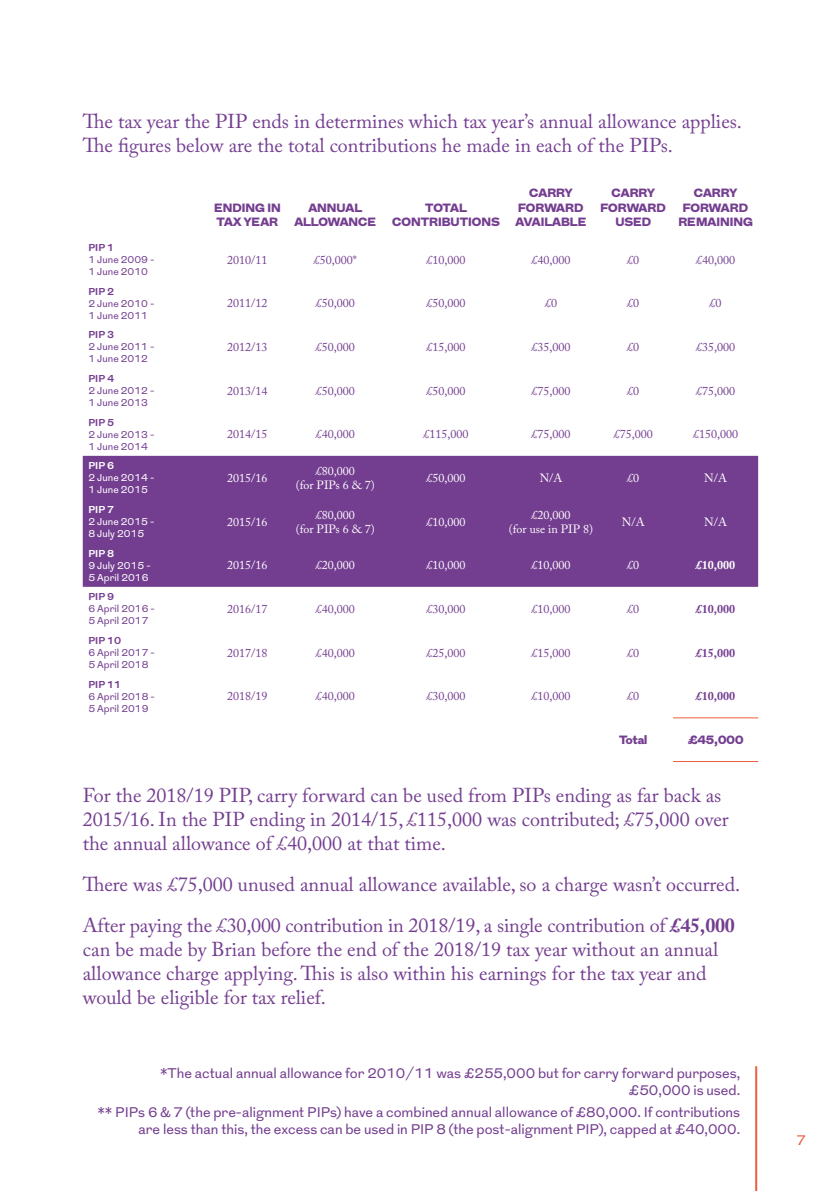
<style>
.page{position:relative;width:840px;height:1191px;background:#fff}
.page>*{position:absolute;margin:0;border:0;box-sizing:border-box;transform-origin:0 0}
.t1{font:20px/24px "Adobe Caslon Pro";color:#743e90}
.t2{font:14px/16.8px "Grot";color:#743e90;text-align:right}
.t3{font:14px "Grot";color:#eb5e40}
.t4{font:12px "Adobe Caslon Pro";color:#743e90}
.t5{font:12px/14.4px "Adobe Caslon Pro";color:#fff;text-align:center}
.t6{font:900 12px/14.4px "Grot";color:#743e90;text-align:center}
.t7{font:700 12px "Adobe Caslon Pro";color:#743e90}
.t8{font:700 12px "Adobe Caslon Pro";color:#fff}
.t9{font:10px/12px "Grot";color:#743e90}
.t10{font:10px/12px "Grot";color:#fff}
.t11{font:700 10px "Grot";color:#743e90}
.t12{font:700 10px "Grot";color:#fff}
.s1{font-weight:700}
</style>
<div class="page">
<div style="left:83px;top:456px;width:674px;height:131px;background:#743e90"></div>
<hr style="left:672px;top:717px;width:85px;height:1px;background:#eb5e40">
<hr style="left:672px;top:761px;width:85px;height:1px;background:#eb5e40">
<hr style="left:754px;top:1066px;width:2px;height:125px;background:#eb5e40">
<p class="t1" style="left:83px;top:109px;width:660px">The tax year the PIP ends in determines which tax year’s annual allowance applies.<br>The figures below are the total contributions he made in each of the PIPs.</p>
<p class="t6" style="left:214px;top:201px;width:68px;text-align:left">ENDING IN<br>TAX YEAR</p>
<p class="t6" style="left:294px;top:201px;width:83px">ANNUAL<br>ALLOWANCE</p>
<p class="t6" style="left:392px;top:201px;width:109px">TOTAL<br>CONTRIBUTIONS</p>
<p class="t6" style="left:515px;top:187px;width:72px">CARRY<br>FORWARD<br>AVAILABLE</p>
<p class="t6" style="left:600px;top:187px;width:66px">CARRY<br>FORWARD<br>USED</p>
<p class="t6" style="left:678px;top:187px;width:76px">CARRY<br>FORWARD<br>REMAINING</p>
<p class="t11" style="left:88px;top:241px;width:27px">PIP 1</p>
<p class="t9" style="left:88px;top:254px;width:67px">1 June 2009 -<br>1 June 2010</p>
<p class="t4" style="left:227px;top:252px;width:42px">2010/11</p>
<p class="t4" style="left:313px;top:252px;width:44px">£50,000*</p>
<p class="t4" style="left:426px;top:252px;width:41px">£10,000</p>
<p class="t4" style="left:531px;top:252px;width:41px">£40,000</p>
<p class="t4" style="left:627px;top:252px;width:13px">£0</p>
<p class="t4" style="left:695px;top:252px;width:41px">£40,000</p>
<p class="t11" style="left:88px;top:284px;width:27px">PIP 2</p>
<p class="t9" style="left:88px;top:298px;width:67px">2 June 2010 -<br>1 June 2011</p>
<p class="t4" style="left:227px;top:296px;width:42px">2011/12</p>
<p class="t4" style="left:315px;top:296px;width:41px">£50,000</p>
<p class="t4" style="left:426px;top:296px;width:41px">£50,000</p>
<p class="t4" style="left:544px;top:296px;width:13px">£0</p>
<p class="t4" style="left:627px;top:296px;width:13px">£0</p>
<p class="t4" style="left:709px;top:296px;width:13px">£0</p>
<p class="t11" style="left:88px;top:328px;width:27px">PIP 3</p>
<p class="t9" style="left:88px;top:341px;width:67px">2 June 2011 -<br>1 June 2012</p>
<p class="t4" style="left:227px;top:340px;width:42px">2012/13</p>
<p class="t4" style="left:315px;top:340px;width:41px">£50,000</p>
<p class="t4" style="left:426px;top:340px;width:41px">£15,000</p>
<p class="t4" style="left:531px;top:340px;width:41px">£35,000</p>
<p class="t4" style="left:627px;top:340px;width:13px">£0</p>
<p class="t4" style="left:695px;top:340px;width:41px">£35,000</p>
<p class="t11" style="left:88px;top:372px;width:28px">PIP 4</p>
<p class="t9" style="left:88px;top:385px;width:67px">2 June 2012 -<br>1 June 2013</p>
<p class="t4" style="left:227px;top:383px;width:42px">2013/14</p>
<p class="t4" style="left:315px;top:383px;width:41px">£50,000</p>
<p class="t4" style="left:426px;top:383px;width:41px">£50,000</p>
<p class="t4" style="left:531px;top:383px;width:41px">£75,000</p>
<p class="t4" style="left:627px;top:383px;width:13px">£0</p>
<p class="t4" style="left:695px;top:383px;width:41px">£75,000</p>
<p class="t11" style="left:88px;top:415px;width:27px">PIP 5</p>
<p class="t9" style="left:88px;top:429px;width:67px">2 June 2013 -<br>1 June 2014</p>
<p class="t4" style="left:227px;top:427px;width:42px">2014/15</p>
<p class="t4" style="left:315px;top:427px;width:41px">£40,000</p>
<p class="t4" style="left:423px;top:427px;width:47px">£115,000</p>
<p class="t4" style="left:531px;top:427px;width:41px">£75,000</p>
<p class="t4" style="left:613px;top:427px;width:41px">£75,000</p>
<p class="t4" style="left:692px;top:427px;width:47px">£150,000</p>
<p class="t12" style="left:88px;top:459px;width:27px">PIP 6</p>
<p class="t10" style="left:88px;top:472px;width:67px">2 June 2014 -<br>1 June 2015</p>
<p class="t5" style="left:227px;top:471px;width:42px">2015/16</p>
<p class="t5" style="left:295px;top:463px;width:81px">£80,000<br>(for PIPs 6 &amp; 7)</p>
<p class="t5" style="left:426px;top:471px;width:41px">£50,000</p>
<p class="t5" style="left:539px;top:471px;width:24px">N/A</p>
<p class="t5" style="left:627px;top:471px;width:13px">£0</p>
<p class="t5" style="left:703px;top:471px;width:24px">N/A</p>
<p class="t12" style="left:88px;top:502px;width:27px">PIP 7</p>
<p class="t10" style="left:88px;top:516px;width:67px">2 June 2015 -<br>8 July 2015</p>
<p class="t5" style="left:227px;top:514px;width:42px">2015/16</p>
<p class="t5" style="left:295px;top:507px;width:81px">£80,000<br>(for PIPs 6 &amp; 7)</p>
<p class="t5" style="left:426px;top:514px;width:41px">£10,000</p>
<p class="t5" style="left:508px;top:507px;width:86px">£20,000<br>(for use in PIP 8)</p>
<p class="t5" style="left:621px;top:514px;width:24px">N/A</p>
<p class="t5" style="left:703px;top:514px;width:24px">N/A</p>
<p class="t12" style="left:88px;top:546px;width:27px">PIP 8</p>
<p class="t10" style="left:88px;top:559px;width:64px">9 July 2015 -<br>5 April 2016</p>
<p class="t5" style="left:227px;top:558px;width:42px">2015/16</p>
<p class="t5" style="left:315px;top:558px;width:41px">£20,000</p>
<p class="t5" style="left:426px;top:558px;width:41px">£10,000</p>
<p class="t5" style="left:531px;top:558px;width:41px">£10,000</p>
<p class="t5" style="left:627px;top:558px;width:13px">£0</p>
<p class="t8" style="left:695px;top:558px;width:41px">£10,000</p>
<p class="t11" style="left:88px;top:590px;width:27px">PIP 9</p>
<p class="t9" style="left:88px;top:603px;width:68px">6 April 2016 -<br>5 April 2017</p>
<p class="t4" style="left:227px;top:602px;width:42px">2016/17</p>
<p class="t4" style="left:315px;top:602px;width:41px">£40,000</p>
<p class="t4" style="left:426px;top:602px;width:41px">£30,000</p>
<p class="t4" style="left:531px;top:602px;width:41px">£10,000</p>
<p class="t4" style="left:627px;top:602px;width:13px">£0</p>
<p class="t7" style="left:695px;top:602px;width:41px">£10,000</p>
<p class="t11" style="left:88px;top:633px;width:34px">PIP 10</p>
<p class="t9" style="left:88px;top:647px;width:68px">6 April 2017 -<br>5 April 2018</p>
<p class="t4" style="left:227px;top:645px;width:42px">2017/18</p>
<p class="t4" style="left:315px;top:645px;width:41px">£40,000</p>
<p class="t4" style="left:426px;top:645px;width:41px">£25,000</p>
<p class="t4" style="left:531px;top:645px;width:41px">£15,000</p>
<p class="t4" style="left:627px;top:645px;width:13px">£0</p>
<p class="t7" style="left:695px;top:645px;width:41px">£15,000</p>
<p class="t11" style="left:88px;top:677px;width:34px">PIP 11</p>
<p class="t9" style="left:88px;top:690px;width:68px">6 April 2018 -<br>5 April 2019</p>
<p class="t4" style="left:227px;top:689px;width:42px">2018/19</p>
<p class="t4" style="left:315px;top:689px;width:41px">£40,000</p>
<p class="t4" style="left:426px;top:689px;width:41px">£30,000</p>
<p class="t4" style="left:531px;top:689px;width:41px">£10,000</p>
<p class="t4" style="left:627px;top:689px;width:13px">£0</p>
<p class="t7" style="left:695px;top:689px;width:41px">£10,000</p>
<p class="t6" style="left:619px;top:733px;width:29px">Total</p>
<p class="t6" style="left:687px;top:733px;width:57px">£45,000</p>
<p class="t1" style="left:83px;top:783px;width:647px">For the 2018/19 PIP, carry forward can be used from PIPs ending as far back as<br>2015/16. In the PIP ending in 2014/15, £115,000 was contributed; £75,000 over the annual allowance of £40,000 at that time.</p>
<p class="t1" style="left:83px;top:863px;width:658px;line-height:41px">There was £75,000 unused annual allowance available, so a charge wasn’t occurred.<br>After paying the £30,000 contribution in 2018/19, a single contribution of <span class="s1">£45,000</span></p>
<p class="t1" style="left:83px;top:937px;width:636px">can be made by Brian before the end of the 2018/19 tax year without an annual allowance charge applying. This is also within his earnings for the tax year and would be eligible for tax relief.</p>
<p class="t2" style="left:160px;top:1065px;width:581px">*The actual annual allowance for 2010/11 was £255,000 but for carry forward purposes, £50,000 is used.</p>
<p class="t2" style="left:97px;top:1104px;width:644px">** PIPs 6 &amp; 7 (the pre-alignment PIPs) have a combined annual allowance of £80,000. If contributions are less than this, the excess can be used in PIP 8 (the post-alignment PIP), capped at £40,000.</p>
<p class="t3" style="left:796px;top:1130px;width:11px">7</p>
</div>
